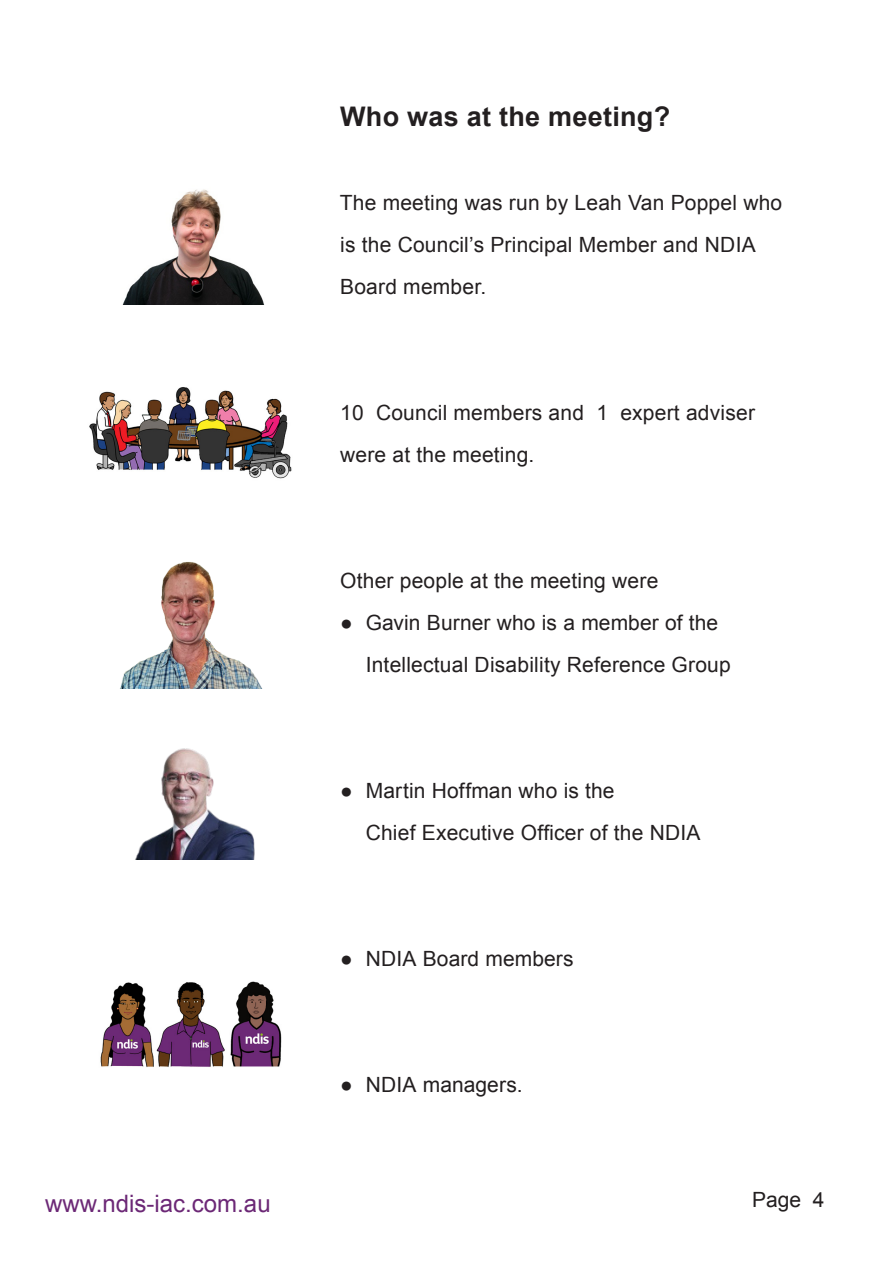
<style>
.page{position:relative;width:893px;height:1263px;background:#fff}
.page>*{position:absolute;margin:0;border:0;box-sizing:border-box;transform-origin:0 0}
.t1{font:700 27px "Arial";letter-spacing:.01em;color:#231f20}
.t2{font:24px "Arial";color:#6c2876}
.t3{font:21px/42px "Arial";letter-spacing:.01em;color:#231f20}
</style>
<div class="page">
<img style="left:123px;top:189px;width:141px;height:115px">
<img style="left:89px;top:387px;width:203px;height:92px">
<img style="left:120px;top:562px;width:142px;height:126px">
<img style="left:135px;top:748px;width:120px;height:112px">
<img style="left:100px;top:981px;width:182px;height:86px">
<h2 class="t1" style="left:340px;top:99px;width:331px">Who was at the meeting?</h2>
<p class="t3" style="left:340px;top:182px;width:444px">The meeting was run by Leah Van Poppel who is the Council’s Principal Member and NDIA<br>Board member.</p>
<p class="t3" style="left:340px;top:392px;width:416px">10 Council members and 1 expert adviser were at the meeting.</p>
<p class="t3" style="left:340px;top:560px;width:320px">Other people at the meeting were</p>
<p class="t3" style="left:366px;top:602px;width:367px;text-indent:-26px">● Gavin Burner who is a member of the<br>Intellectual Disability Reference Group</p>
<p class="t3" style="left:366px;top:770px;width:336px;text-indent:-26px">● Martin Hoffman who is the<br>Chief Executive Officer of the NDIA</p>
<p class="t3" style="left:340px;top:938px;width:235px">● NDIA Board members</p>
<p class="t3" style="left:340px;top:1064px;width:184px">● NDIA managers.</p>
<p class="t2" style="left:45px;top:1188px;width:227px">www.ndis-iac.com.au</p>
<p class="t3" style="left:752px;top:1179px;width:74px">Page 4</p>
</div>
